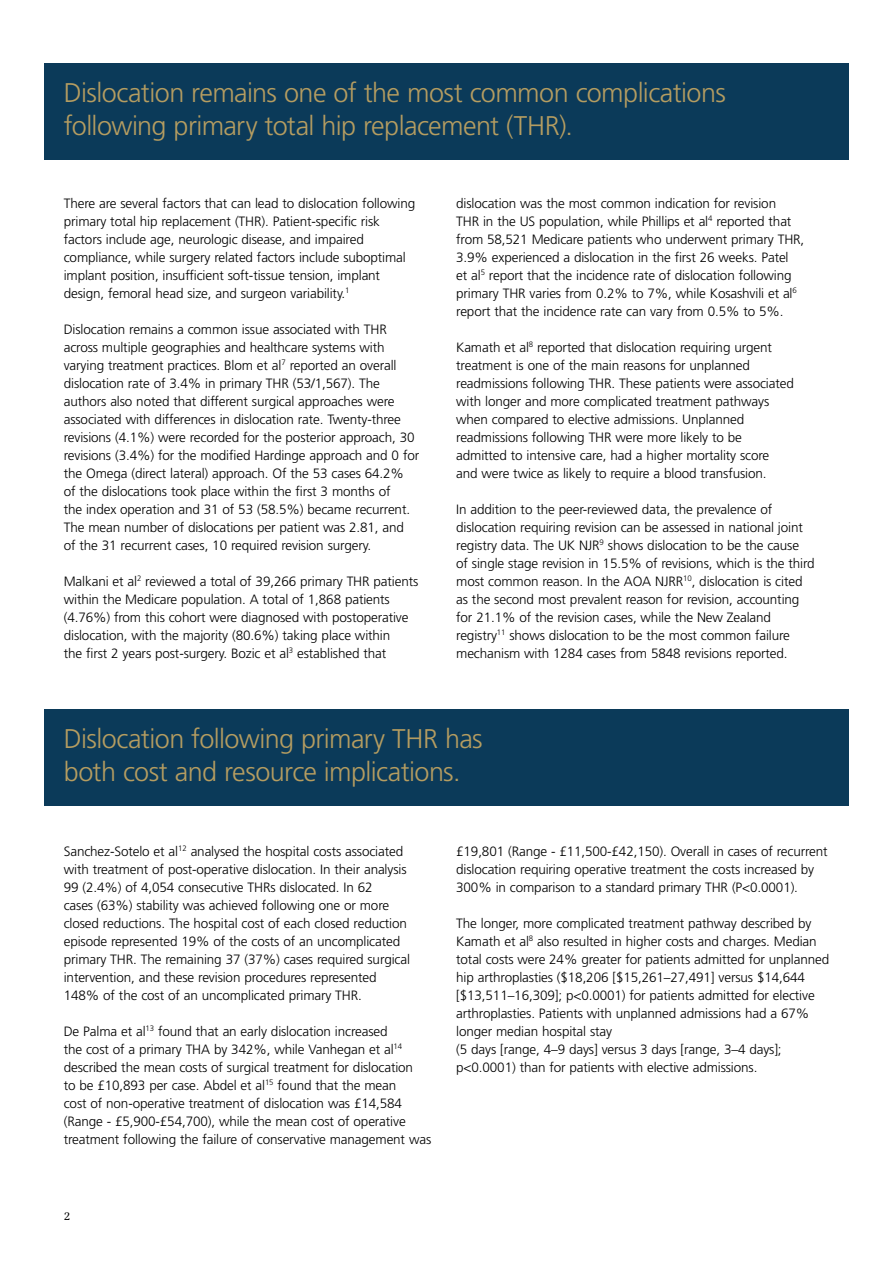
<style>
.page{position:relative;width:893px;height:1263px;background:#fff}
.page>*{position:absolute;margin:0;border:0;box-sizing:border-box;transform-origin:0 0}
.t1{font:300 27px/33px "Frutiger LT Std";letter-spacing:-.02em;color:#b59d61}
.t2{font:300 13.5px/18px "Frutiger LT Std";letter-spacing:-.01em;color:#000}
.t3{font:12px "Melior Com";color:#000}
</style>
<div class="page">
<div style="left:44px;top:63px;width:805px;height:97px;background:#0b3a59"></div>
<div style="left:44px;top:709px;width:805px;height:97px;background:#0b3a59"></div>
<h1 class="t1" style="left:64px;top:76px;width:664px">Dislocation remains one of the most common complications following primary total hip replacement (THR).</h1>
<p class="t2" style="left:64px;top:194px;width:353px">There are several factors that can lead to dislocation following primary total hip replacement (THR). Patient-specific risk factors include age, neurologic disease, and impaired compliance, while surgery related factors include suboptimal implant position, insufficient soft-tissue tension, implant design, femoral head size, and surgeon variability.<sup>1</sup></p>
<p class="t2" style="left:64px;top:320px;width:357px">Dislocation remains a common issue associated with THR across multiple geographies and healthcare systems with varying treatment practices. Blom et al<sup>7</sup> reported an overall dislocation rate of 3.4% in primary THR (53/1,567). The authors also noted that different surgical approaches were associated with differences in dislocation rate. Twenty-three revisions (4.1%) were recorded for the posterior approach, 30 revisions (3.4%) for the modified Hardinge approach and 0 for the Omega (direct lateral) approach. Of the 53 cases 64.2% of the dislocations took place within the first 3 months of<br>the index operation and 31 of 53 (58.5%) became recurrent.<br>The mean number of dislocations per patient was 2.81, and of the 31 recurrent cases, 10 required revision surgery.</p>
<p class="t2" style="left:64px;top:572px;width:356px">Malkani et al<sup>2</sup> reviewed a total of 39,266 primary THR patients within the Medicare population. A total of 1,868 patients (4.76%) from this cohort were diagnosed with postoperative dislocation, with the majority (80.6%) taking place within<br>the first 2 years post-surgery. Bozic et al<sup>3</sup> established that</p>
<p class="t2" style="left:456px;top:194px;width:350px">dislocation was the most common indication for revision<br>THR in the US population, while Phillips et al<sup>4</sup> reported that from 58,521 Medicare patients who underwent primary THR, 3.9% experienced a dislocation in the first 26 weeks. Patel<br>et al<sup>5</sup> report that the incidence rate of dislocation following primary THR varies from 0.2% to 7%, while Kosashvili et al<sup>6 </sup>report that the incidence rate can vary from 0.5% to 5%.</p>
<p class="t2" style="left:456px;top:338px;width:339px">Kamath et al<sup>8</sup> reported that dislocation requiring urgent treatment is one of the main reasons for unplanned readmissions following THR. These patients were associated with longer and more complicated treatment pathways when compared to elective admissions. Unplanned readmissions following THR were more likely to be admitted to intensive care, had a higher mortality score and were twice as likely to require a blood transfusion.</p>
<p class="t2" style="left:456px;top:500px;width:360px">In addition to the peer-reviewed data, the prevalence of dislocation requiring revision can be assessed in national joint registry data. The UK NJR<sup>9</sup> shows dislocation to be the cause<br>of single stage revision in 15.5% of revisions, which is the third most common reason. In the AOA NJRR<sup>10</sup>, dislocation is cited as the second most prevalent reason for revision, accounting for 21.1% of the revision cases, while the New Zealand registry<sup>11</sup> shows dislocation to be the most common failure mechanism with 1284 cases from 5848 revisions reported.</p>
<h1 class="t1" style="left:64px;top:723px;width:420px">Dislocation following primary THR has both cost and resource implications.</h1>
<p class="t2" style="left:64px;top:842px;width:348px">Sanchez-Sotelo et al<sup>12</sup> analysed the hospital costs associated with treatment of post-operative dislocation. In their analysis 99 (2.4%) of 4,054 consecutive THRs dislocated. In 62<br>cases (63%) stability was achieved following one or more closed reductions. The hospital cost of each closed reduction episode represented 19% of the costs of an uncomplicated primary THR. The remaining 37 (37%) cases required surgical intervention, and these revision procedures represented 148% of the cost of an uncomplicated primary THR.</p>
<p class="t2" style="left:64px;top:1022px;width:369px">De Palma et al<sup>13</sup> found that an early dislocation increased<br>the cost of a primary THA by 342%, while Vanhegan et al<sup>14 </sup>described the mean costs of surgical treatment for dislocation<br>to be £10,893 per case. Abdel et al<sup>15</sup> found that the mean<br>cost of non-operative treatment of dislocation was £14,584 (Range - £5,900-£54,700), while the mean cost of operative treatment following the failure of conservative management was</p>
<p class="t2" style="left:456px;top:842px;width:373px">£19,801 (Range - £11,500-£42,150). Overall in cases of recurrent dislocation requiring operative treatment the costs increased by<br>300% in comparison to a standard primary THR (P&lt;0.0001).</p>
<p class="t2" style="left:456px;top:914px;width:374px">The longer, more complicated treatment pathway described by Kamath et al<sup>8</sup> also resulted in higher costs and charges. Median total costs were 24% greater for patients admitted for unplanned hip arthroplasties ($18,206 [$15,261–27,491] versus $14,644 [$13,511–16,309]; p&lt;0.0001) for patients admitted for elective arthroplasties. Patients with unplanned admissions had a 67% longer median hospital stay<br>(5 days [range, 4–9 days] versus 3 days [range, 3–4 days]; p&lt;0.0001) than for patients with elective admissions.</p>
<p class="t3" style="left:64px;top:1209px;width:8px">2</p>
</div>
